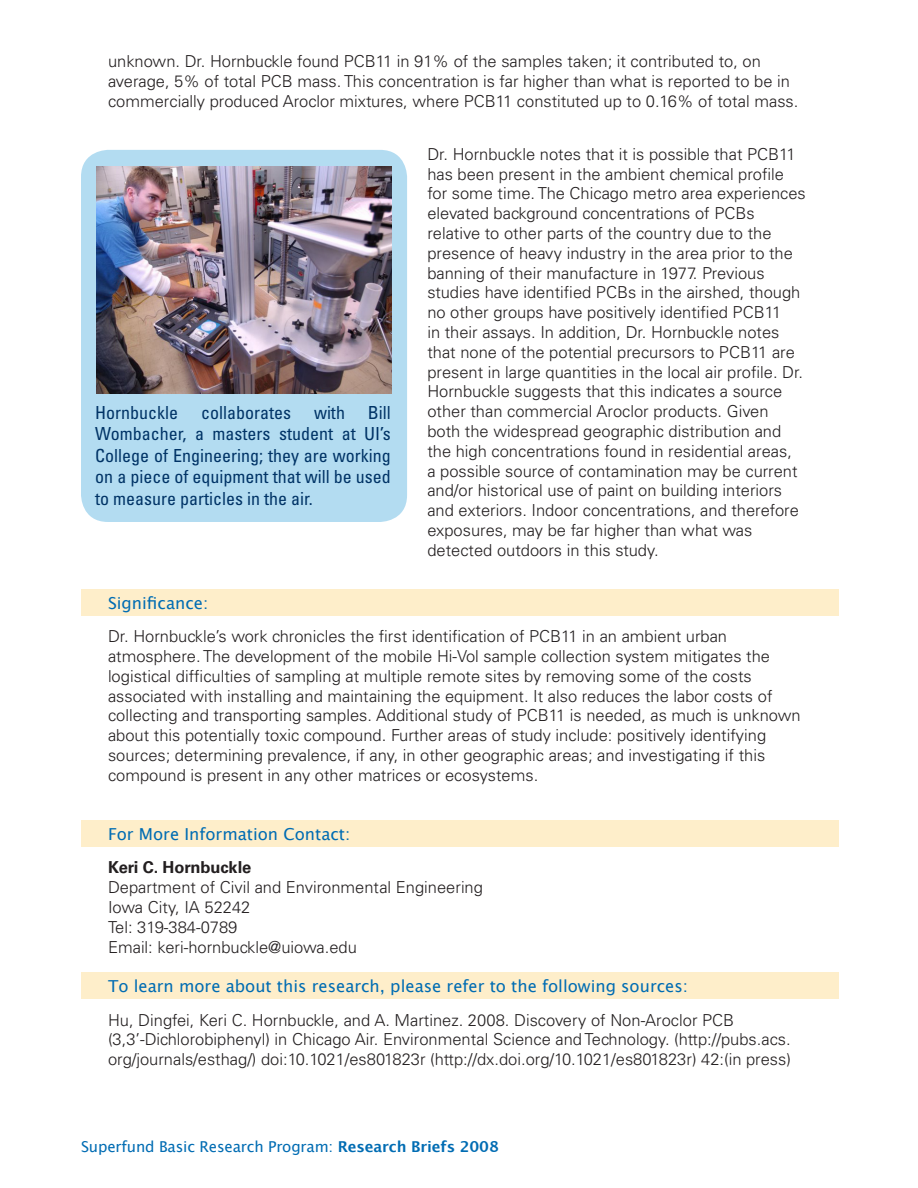
<style>
.page{position:relative;width:918px;height:1188px;background:#fff}
.page>*{position:absolute;margin:0;border:0;box-sizing:border-box;transform-origin:0 0}
.TEXT_BOX{font:condensed 18px/21.6px "Univers";color:#036;text-align:justify}
.BODY_TEXT{font:300 16.5px/19.8px "Univers";color:#231f20}
.Body_Text{font:300 16.5px/19.8px "Univers";color:#231f20}
.SUBHEADING{font:16.5px "Lucida Grande";color:#006cb3}
.CONTACT_NAME{font:700 16.5px "Univers";color:#231f20}
.t1{font:15px "Lucida Grande";letter-spacing:-.01em;color:#006cb3}
.s1{font-weight:700}
</style>
<div class="page">
<div style="left:81px;top:589px;width:757px;height:27px;background:#feeeca"></div>
<div style="left:81px;top:820px;width:757px;height:27px;background:#feeeca"></div>
<div style="left:81px;top:972px;width:757px;height:27px;background:#feeeca"></div>
<div style="left:81px;top:150px;width:326px;height:372px;background:#b3dcf1;border-radius:27px"></div>
<img style="left:97px;top:166px;width:295px;height:228px">
<p class="BODY_TEXT" style="left:108px;top:51px;width:692px">unknown. Dr. Hornbuckle found PCB11 in 91% of the samples taken; it contributed to, on average, 5% of total PCB mass. This concentration is far higher than what is reported to be in commercially produced Aroclor mixtures, where PCB11 constituted up to 0.16% of total mass.</p>
<p class="BODY_TEXT" style="left:427px;top:144px;width:380px">Dr. Hornbuckle notes that it is possible that PCB11 has been present in the ambient chemical profile for some time. The Chicago metro area experiences elevated background concentrations of PCBs relative to other parts of the country due to the presence of heavy industry in the area prior to the banning of their manufacture in 1977. Previous studies have identified PCBs in the airshed, though no other groups have positively identified PCB11<br>in their assays. In addition, Dr. Hornbuckle notes that none of the potential precursors to PCB11 are present in large quantities in the local air profile. Dr.<br>Hornbuckle suggests that this indicates a source other than commercial Aroclor products. Given<br>both the widespread geographic distribution and the high concentrations found in residential areas,<br>a possible source of contamination may be current and/or historical use of paint on building interiors and exteriors. Indoor concentrations, and therefore exposures, may be far higher than what was detected outdoors in this study.</p>
<p class="SUBHEADING" style="left:108px;top:594px;width:102px">Significance:</p>
<p class="Body_Text" style="left:108px;top:626px;width:694px">Dr. Hornbuckle’s work chronicles the first identification of PCB11 in an ambient urban atmosphere. The development of the mobile Hi-Vol sample collection system mitigates the logistical difficulties of sampling at multiple remote sites by removing some of the costs associated with installing and maintaining the equipment. It also reduces the labor costs of collecting and transporting samples. Additional study of PCB11 is needed, as much is unknown about this potentially toxic compound. Further areas of study include: positively identifying sources; determining prevalence, if any, in other geographic areas; and investigating if this compound is present in any other matrices or ecosystems.</p>
<p class="TEXT_BOX" style="left:95px;top:401px;width:297px;text-indent:273px">Bill Wombacher, a masters student at UI’s College of Engineering; they are working on a piece of equipment that will be used to measure particles in the air.</p>
<p class="TEXT_BOX" style="left:95px;top:401px;width:84px">Hornbuckle</p>
<p class="TEXT_BOX" style="left:201px;top:401px;width:91px">collaborates</p>
<p class="TEXT_BOX" style="left:314px;top:401px;width:32px">with</p>
<p class="SUBHEADING" style="left:108px;top:825px;width:244px">For More Information Contact:</p>
<p class="CONTACT_NAME" style="left:108px;top:858px;width:145px">Keri C. Hornbuckle</p>
<p class="Body_Text" style="left:108px;top:878px;width:377px">Department of Civil and Environmental Engineering</p>
<p class="Body_Text" style="left:108px;top:897px;width:144px">Iowa City, IA 52242</p>
<p class="Body_Text" style="left:108px;top:917px;width:131px">Tel: 319-384-0789</p>
<p class="Body_Text" style="left:108px;top:937px;width:250px">Email: keri-hornbuckle@uiowa.edu</p>
<p class="SUBHEADING" style="left:108px;top:977px;width:582px">To learn more about this research, please refer to the following sources:</p>
<p class="Body_Text" style="left:108px;top:1010px;width:685px">Hu, Dingfei, Keri C. Hornbuckle, and A. Martinez. 2008. Discovery of Non-Aroclor PCB (3,3’-Dichlorobiphenyl) in Chicago Air. Environmental Science and Technology. (http://pubs.acs. org/journals/esthag/) doi:10.1021/es801823r (http://dx.doi.org/10.1021/es801823r) 42:(in press)</p>
<p class="t1" style="left:81px;top:1138px;width:419px">Superfund Basic Research Program: <span class="s1">Research Briefs 2008</span></p>
</div>
